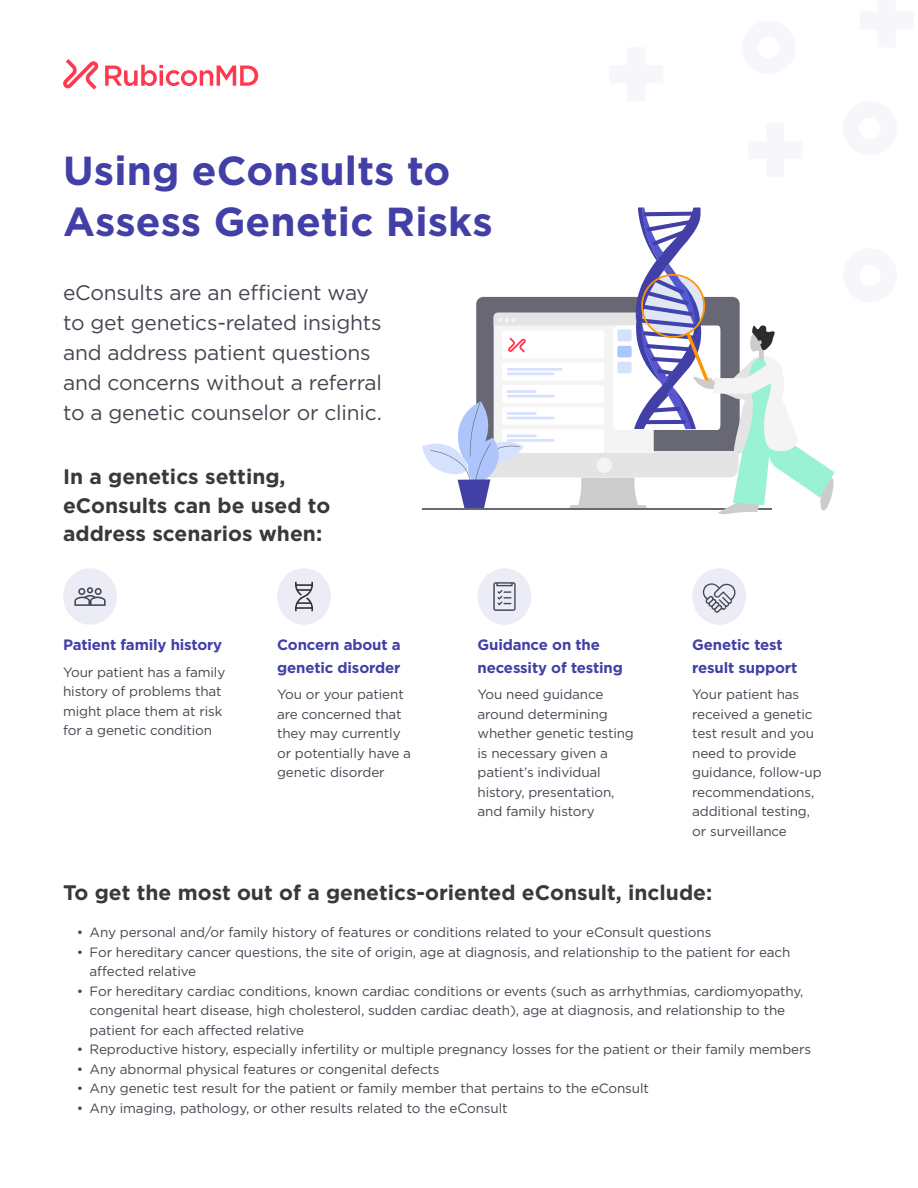
<style>
.page{position:relative;width:918px;height:1188px;background:#fff}
.page>*{position:absolute;margin:0;border:0;box-sizing:border-box;transform-origin:0 0}
.t1{font:700 40.5px/51px "Gotham";letter-spacing:.005em;color:#4240a6}
.t2{font:21px/30px "Gotham";letter-spacing:-.01em;color:#464652}
.t3{font:700 21px/28.5px "Gotham";color:#393939}
.t4{font:700 15px/22.5px "Gotham";letter-spacing:-.01em;color:#4240a6}
.t5{font:13.5px/19.5px "Gotham";letter-spacing:-.01em;color:#464652}
</style>
<div class="page">
<svg style="left:105px;top:65px;width:153px;height:21px"></svg>
<svg style="left:63px;top:59px;width:36px;height:31px"></svg>
<svg style="left:422px;top:207px;width:413px;height:308px"></svg>
<div style="left:63px;top:568px;width:54px;height:57px;background:#ececf6;border-radius:50%"></div>
<div style="left:277px;top:568px;width:54px;height:57px;background:#ececf6;border-radius:50%"></div>
<div style="left:478px;top:568px;width:53px;height:57px;background:#ececf6;border-radius:50%"></div>
<div style="left:692px;top:568px;width:54px;height:57px;background:#ececf6;border-radius:50%"></div>
<svg style="left:295px;top:582px;width:18px;height:29px"></svg>
<svg style="left:703px;top:583px;width:32px;height:30px"></svg>
<svg style="left:74px;top:587px;width:32px;height:19px"></svg>
<svg style="left:493px;top:582px;width:23px;height:29px"></svg>
<p class="t1" style="left:63px;top:145px;width:431px">Using eConsults to<br>Assess Genetic Risks</p>
<p class="t2" style="left:63px;top:277px;width:320px">eConsults are an efficient way to get genetics-related insights and address patient questions and concerns without a referral to a genetic counselor or clinic.</p>
<p class="t3" style="left:63px;top:462px;width:269px">In a genetics setting, eConsults can be used to address scenarios when:</p>
<p class="t4" style="left:63px;top:634px;width:161px">Patient family history</p>
<p class="t5" style="left:63px;top:662px;width:164px">Your patient has a family history of problems that might place them at risk for a genetic condition</p>
<p class="t4" style="left:277px;top:634px;width:125px">Concern about a genetic disorder</p>
<p class="t5" style="left:277px;top:684px;width:135px">You or your patient are concerned that they may currently or potentially have a genetic disorder</p>
<p class="t4" style="left:478px;top:634px;width:147px">Guidance on the necessity of testing</p>
<p class="t5" style="left:478px;top:684px;width:158px">You need guidance around determining whether genetic testing is necessary given a patient’s individual history, presentation, and family history</p>
<p class="t4" style="left:692px;top:634px;width:106px">Genetic test result support</p>
<p class="t5" style="left:692px;top:684px;width:131px">Your patient has received a genetic test result and you need to provide guidance, follow-up recommendations, additional testing, or surveillance</p>
<p class="t3" style="left:63px;top:878px;width:651px">To get the most out of a genetics-oriented eConsult, include:</p>
<p class="t5" style="left:77px;top:922px;width:636px">• Any personal and/or family history of features or conditions related to your eConsult questions</p>
<p class="t5" style="left:90px;top:942px;width:702px;text-indent:-13px">• For hereditary cancer questions, the site of origin, age at diagnosis, and relationship to the patient for each affected relative</p>
<p class="t5" style="left:90px;top:981px;width:715px;text-indent:-13px">• For hereditary cardiac conditions, known cardiac conditions or events (such as arrhythmias, cardiomyopathy, congenital heart disease, high cholesterol, sudden cardiac death), age at diagnosis, and relationship to the patient for each affected relative</p>
<p class="t5" style="left:77px;top:1039px;width:736px">• Reproductive history, especially infertility or multiple pregnancy losses for the patient or their family members</p>
<p class="t5" style="left:77px;top:1059px;width:364px">• Any abnormal physical features or congenital defects</p>
<p class="t5" style="left:77px;top:1078px;width:574px">• Any genetic test result for the patient or family member that pertains to the eConsult</p>
<p class="t5" style="left:77px;top:1098px;width:432px">• Any imaging, pathology, or other results related to the eConsult</p>
</div>
